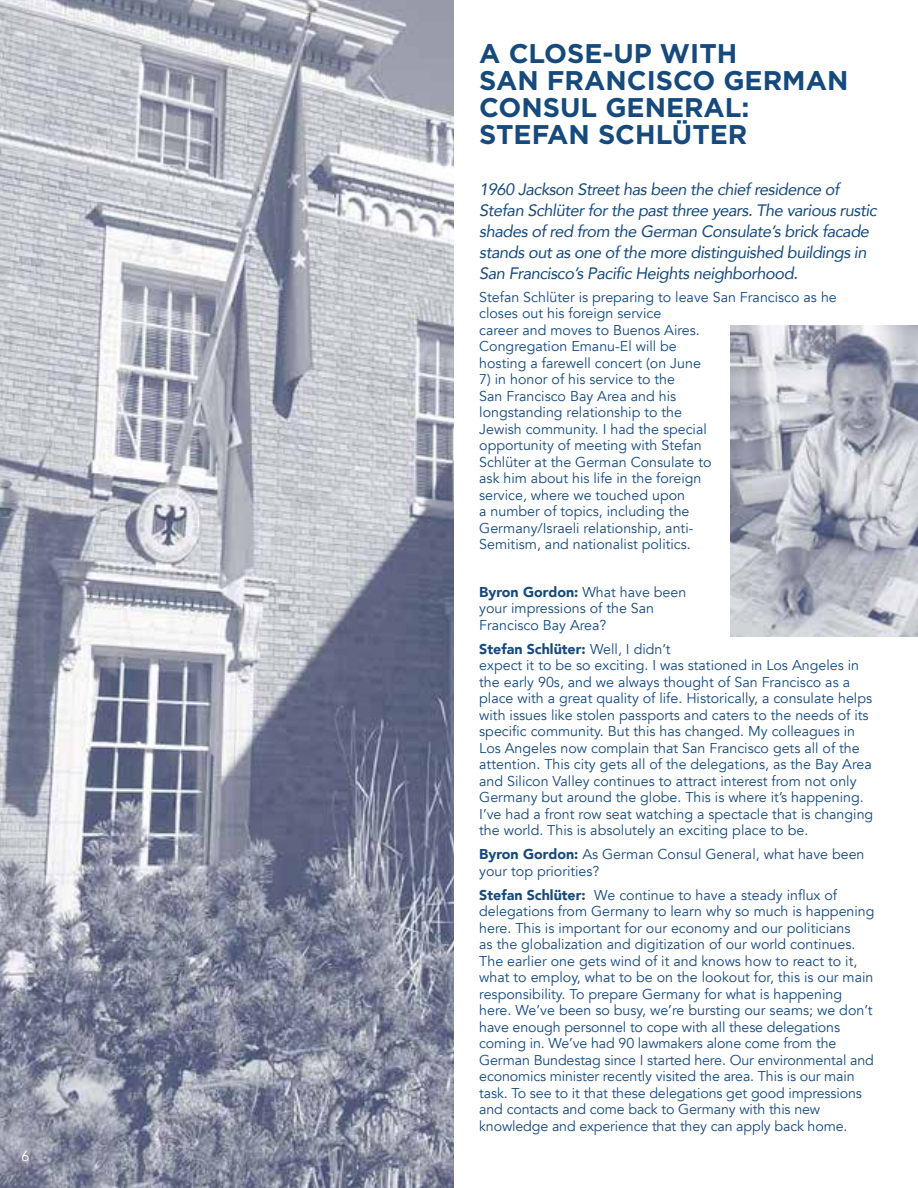
<style>
.page{position:relative;width:918px;height:1188px;background:#fff}
.page>*{position:absolute;margin:0;border:0;box-sizing:border-box;transform-origin:0 0}
.t1{font:700 27px/27px "Gotham";color:#174a7c}
.t2{font:italic 16.5px/21px "Avenir";letter-spacing:-.03em;color:#174a7c}
.t3{font:14.25px/16.5px "Avenir";color:#174a7c}
.t4{font:14.25px "Avenir";color:#fff}
.s1{font-weight:900}
</style>
<div class="page">
<img style="left:0;top:0;width:454px;height:1188px">
<img style="left:731px;top:325px;width:187px;height:311px">
<p class="t4" style="left:21px;top:1148px;width:9px">6</p>
<h1 class="t1" style="left:479px;top:39px;width:371px">A CLOSE-UP WITH<br>SAN FRANCISCO GERMAN<br>CONSUL GENERAL:<br>STEFAN SCHLÜTER</h1>
<p class="t2" style="left:479px;top:178px;width:399px">1960 Jackson Street has been the chief residence of Stefan Schlüter for the past three years. The various rustic shades of red from the German Consulate’s brick facade stands out as one of the more distinguished buildings in San Francisco’s Pacific Heights neighborhood.</p>
<p class="t3" style="left:479px;top:289px;width:359px">Stefan Schlüter is preparing to leave San Francisco as he closes out his foreign service<br>career and moves to Buenos Aires.<br>Congregation Emanu-El will be<br>hosting a farewell concert (on June</p>
<p class="t3" style="left:479px;top:372px;width:234px">7) in honor of his service to the<br>San Francisco Bay Area and his longstanding relationship to the Jewish community. I had the special opportunity of meeting with Stefan Schlüter at the German Consulate to ask him about his life in the foreign service, where we touched upon<br>a number of topics, including the Germany/Israeli relationship, anti-Semitism, and nationalist politics.</p>
<p class="t3" style="left:479px;top:584px;width:209px"><span class="s1">Byron Gordon:</span> What have been your impressions of the San<br>Francisco Bay Area?</p>
<p class="t3" style="left:479px;top:641px;width:396px"><span class="s1">Stefan Schlüter:</span> Well, I didn’t<br>expect it to be so exciting. I was stationed in Los Angeles in the early 90s, and we always thought of San Francisco as a place with a great quality of life. Historically, a consulate helps with issues like stolen passports and caters to the needs of its specific community. But this has changed. My colleagues in Los Angeles now complain that San Francisco gets all of the attention. This city gets all of the delegations, as the Bay Area and Silicon Valley continues to attract interest from not only Germany but around the globe. This is where it’s happening.<br>I’ve had a front row seat watching a spectacle that is changing the world. This is absolutely an exciting place to be.</p>
<p class="t3" style="left:479px;top:846px;width:387px"><span class="s1">Byron Gordon:</span> As German Consul General, what have been your top priorities?</p>
<p class="t3" style="left:479px;top:887px;width:397px"><span class="s1">Stefan Schlüter:</span> We continue to have a steady influx of delegations from Germany to learn why so much is happening here. This is important for our economy and our politicians<br>as the globalization and digitization of our world continues.<br>The earlier one gets wind of it and knows how to react to it, what to employ, what to be on the lookout for, this is our main responsibility. To prepare Germany for what is happening here. We’ve been so busy, we’re bursting our seams; we don’t have enough personnel to cope with all these delegations coming in. We’ve had 90 lawmakers alone come from the German Bundestag since I started here. Our environmental and economics minister recently visited the area. This is our main task. To see to it that these delegations get good impressions and contacts and come back to Germany with this new knowledge and experience that they can apply back home.</p>
</div>
